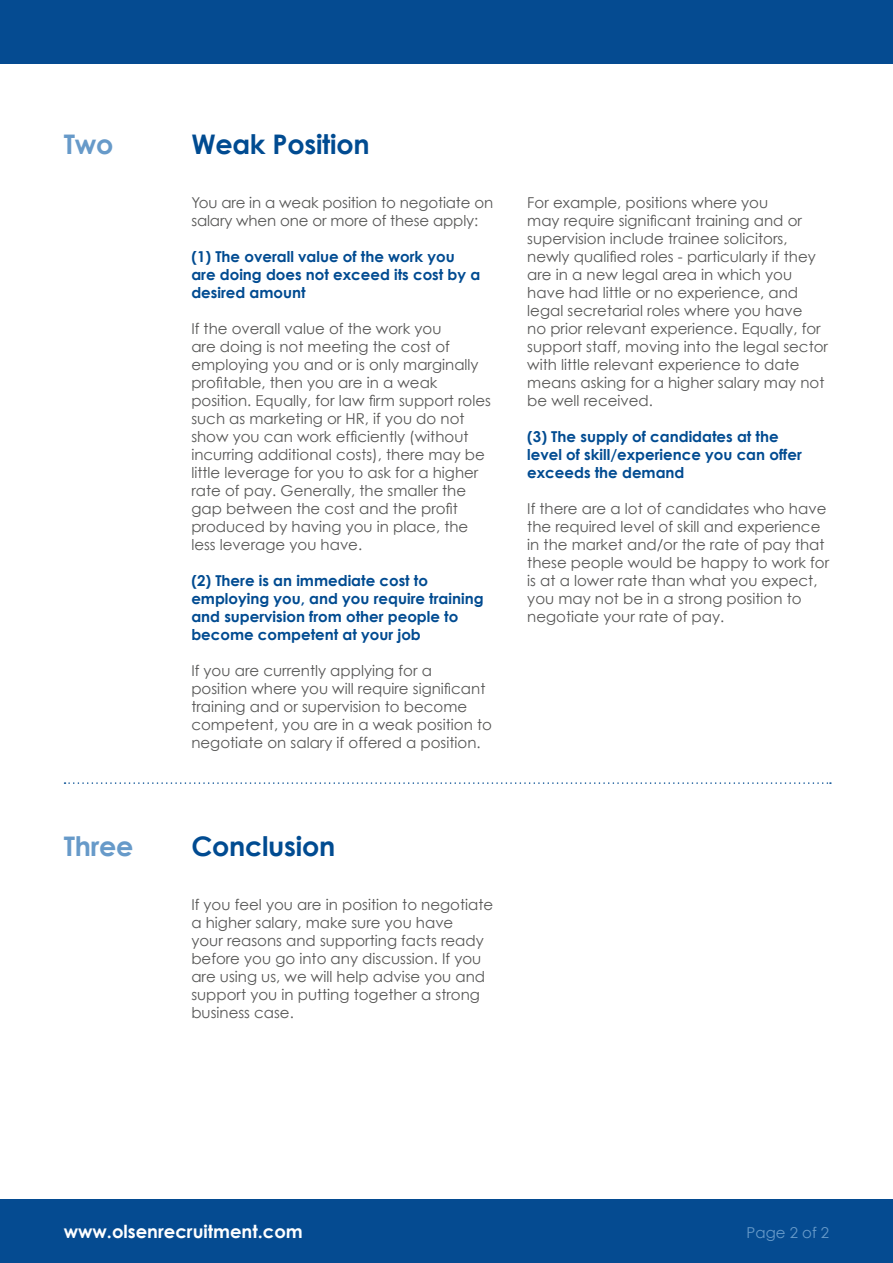
<style>
.page{position:relative;width:893px;height:1263px;background:#fff}
.page>*{position:absolute;margin:0;border:0;box-sizing:border-box;transform-origin:0 0}
.t1{font:700 27px "Century Gothic";letter-spacing:-.01em;color:#004b91}
.t2{font:700 27px "Century Gothic";letter-spacing:-.01em;color:#679ac9}
.t3{font:700 18px "Century Gothic";color:#fff}
.t4{font:15px/18px "Century Gothic";color:#575756}
.t5{font:700 15px/18px "Century Gothic";color:#004b91}
.t6{font:15px "Century Gothic";color:#679ac9}
</style>
<div class="page">
<div style="left:0;top:0;width:893px;height:64px;background:#054b91"></div>
<div style="left:0;top:1199px;width:893px;height:64px;background:#054b91"></div>
<svg style="left:65px;top:782px;width:766px;height:2px"></svg>
<h1 class="t2" style="left:64px;top:127px;width:51px">Two</h1>
<h1 class="t1" style="left:191px;top:127px;width:180px">Weak Position</h1>
<p class="t4" style="left:191px;top:193px;width:303px">You are in a weak position to negotiate on salary when one or more of these apply:</p>
<p class="t5" style="left:191px;top:247px;width:290px">(1) The overall value of the work you are doing does not exceed its cost by a desired amount</p>
<p class="t4" style="left:191px;top:319px;width:301px">If the overall value of the work you<br>are doing is not meeting the cost of employing you and or is only marginally profitable, then you are in a weak position. Equally, for law firm support roles such as marketing or HR, if you do not show you can work efficiently (without incurring additional costs), there may be little leverage for you to ask for a higher rate of pay. Generally, the smaller the gap between the cost and the profit produced by having you in place, the less leverage you have.</p>
<p class="t5" style="left:191px;top:571px;width:294px">(2) There is an immediate cost to employing you, and you require training and supervision from other people to become competent at your job</p>
<p class="t4" style="left:191px;top:661px;width:302px">If you are currently applying for a<br>position where you will require significant training and or supervision to become competent, you are in a weak position to negotiate on salary if offered a position.</p>
<h1 class="t2" style="left:64px;top:829px;width:71px">Three</h1>
<h1 class="t1" style="left:191px;top:829px;width:145px">Conclusion</h1>
<p class="t4" style="left:191px;top:895px;width:303px">If you feel you are in position to negotiate a higher salary, make sure you have<br>your reasons and supporting facts ready before you go into any discussion. If you are using us, we will help advise you and support you in putting together a strong business case.</p>
<p class="t4" style="left:527px;top:193px;width:302px">For example, positions where you<br>may require significant training and or supervision include trainee solicitors, newly qualified roles - particularly if they are in a new legal area in which you have had little or no experience, and legal secretarial roles where you have<br>no prior relevant experience. Equally, for support staff, moving into the legal sector with little relevant experience to date means asking for a higher salary may not be well received.</p>
<p class="t5" style="left:527px;top:427px;width:276px">(3) The supply of candidates at the level of skill/experience you can offer exceeds the demand</p>
<p class="t4" style="left:527px;top:499px;width:303px">If there are a lot of candidates who have the required level of skill and experience in the market and/or the rate of pay that these people would be happy to work for is at a lower rate than what you expect, you may not be in a strong position to negotiate your rate of pay.</p>
<p class="t3" style="left:64px;top:1220px;width:241px">www.olsenrecruitment.com</p>
<p class="t6" style="left:747px;top:1223px;width:84px">Page 2 of 2</p>
</div>
